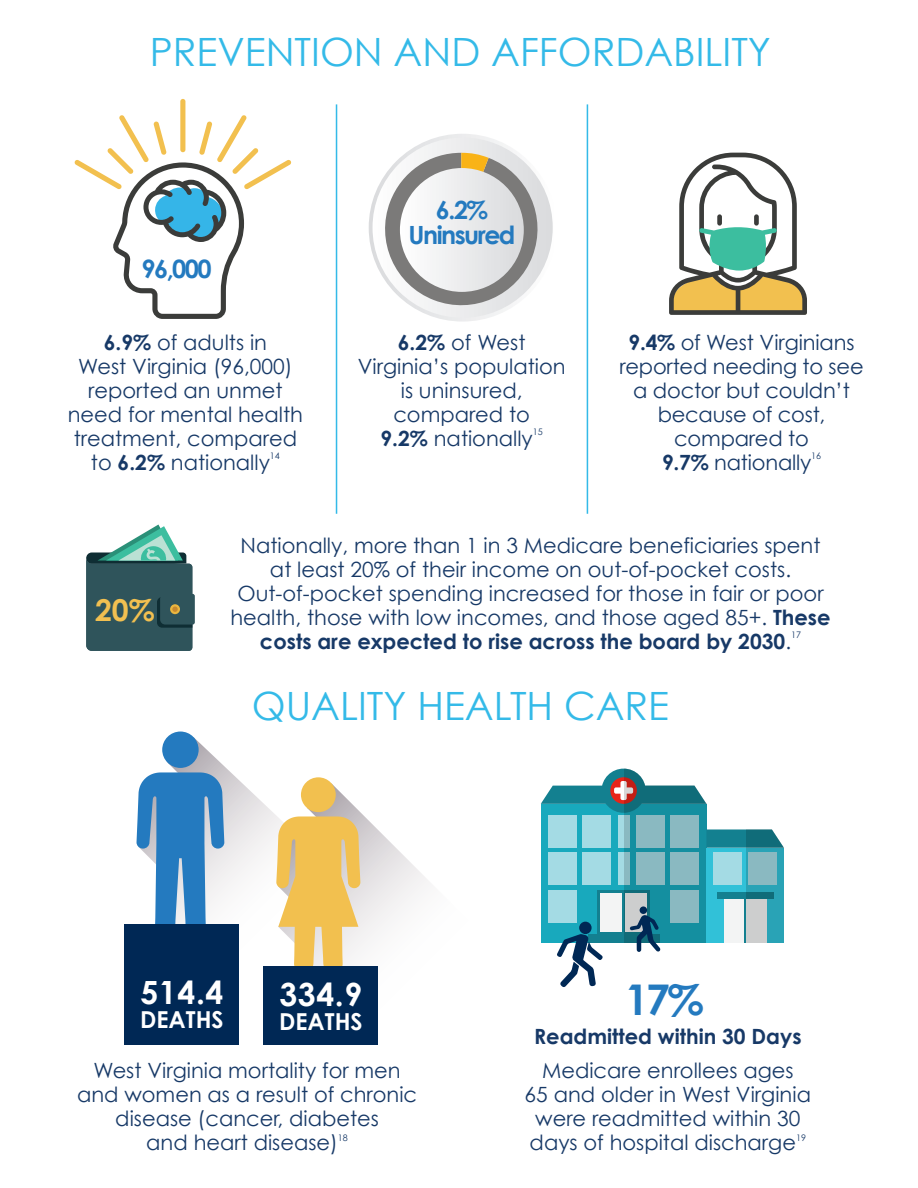
<style>
.page{position:relative;width:918px;height:1188px;background:#fff}
.page>*{position:absolute;margin:0;border:0;box-sizing:border-box;transform-origin:0 0}
.t1{font:700 42.3px "Century Gothic";color:#247abf}
.t2{font:39px "Century Gothic";color:#34bae8}
.t3{font:700 31.95px "Century Gothic";letter-spacing:.02em;color:#fff}
.t4{font:700 30.15px "Century Gothic";color:#f2c04f}
.t5{font:700 25.35px "Century Gothic";color:#247abf}
.t6{font:700 25.05px/24.5px "Century Gothic";letter-spacing:-.06em;color:#247abf;text-align:center}
.t7{font:700 23.4px "Century Gothic";color:#fff}
.t8{font:21px/24px "Century Gothic";color:#173967;text-align:center}
.t9{font:700 21px "Century Gothic";color:#173967}
.t10{font:9px "Century Gothic";color:#173967}
.s1{font-weight:700}
</style>
<div class="page">
<div style="left:180px;top:99px;width:5px;height:53px;background:#f2c04f;border-radius:3px"></div>
<svg style="left:74px;top:115px;width:217px;height:204px"></svg>
<hr style="left:336px;top:104px;width:1px;height:410px;background:#34bae8">
<hr style="left:587px;top:104px;width:1px;height:410px;background:#34bae8">
<svg style="left:541px;top:804px;width:165px;height:139px;background:#1d9eb0"></svg>
<div style="left:548px;top:890px;width:28px;height:32px;background:#a4dbe4"></div>
<div style="left:597px;top:890px;width:53px;height:44px;background:linear-gradient(to right,#148697,#0f6773)"></div>
<div style="left:601px;top:893px;width:21px;height:38px;background:#f3f4f4"></div>
<div style="left:625px;top:893px;width:22px;height:38px;background:#cdcece"></div>
<div style="left:671px;top:890px;width:28px;height:32px;background:#8ab9c1"></div>
<div style="left:548px;top:853px;width:28px;height:32px;background:#a4dbe4"></div>
<div style="left:583px;top:853px;width:28px;height:32px;background:#a4dbe4"></div>
<div style="left:636px;top:853px;width:29px;height:32px;background:#8ab9c1"></div>
<svg style="left:618px;top:853px;width:12px;height:32px"></svg>
<div style="left:671px;top:853px;width:28px;height:32px;background:#8ab9c1"></div>
<div style="left:548px;top:816px;width:28px;height:32px;background:#a4dbe4"></div>
<div style="left:583px;top:816px;width:28px;height:32px;background:#a4dbe4"></div>
<div style="left:636px;top:816px;width:29px;height:32px;background:#8ab9c1"></div>
<svg style="left:618px;top:816px;width:12px;height:32px"></svg>
<div style="left:671px;top:816px;width:28px;height:32px;background:#8ab9c1"></div>
<svg style="left:603px;top:934px;width:27px;height:9px"></svg>
<svg style="left:602px;top:769px;width:44px;height:44px"></svg>
<svg style="left:541px;top:786px;width:165px;height:18px;background:#25818e"></svg>
<svg style="left:610px;top:777px;width:27px;height:27px"></svg>
<svg style="left:621px;top:781px;width:6px;height:19px"></svg>
<svg style="left:614px;top:787px;width:19px;height:7px"></svg>
<svg style="left:706px;top:848px;width:78px;height:95px;background:#31b2c7"></svg>
<svg style="left:724px;top:899px;width:42px;height:44px"></svg>
<svg style="left:717px;top:893px;width:56px;height:6px"></svg>
<hr style="left:745px;top:894px;width:1px;height:49px;background:#138090">
<div style="left:714px;top:853px;width:28px;height:32px;background:#a4dbe4"></div>
<div style="left:748px;top:853px;width:29px;height:32px;background:#8ab9c1"></div>
<svg style="left:706px;top:829px;width:78px;height:19px"></svg>
<div style="left:579px;top:922px;width:13px;height:12px;background:#002855;border-radius:50%"></div>
<svg style="left:557px;top:934px;width:46px;height:53px"></svg>
<svg style="left:630px;top:914px;width:31px;height:38px"></svg>
<div style="left:640px;top:906px;width:7px;height:8px;background:#002855;border-radius:50%"></div>
<svg style="left:86px;top:525px;width:109px;height:126px"></svg>
<svg style="left:669px;top:153px;width:138px;height:162px"></svg>
<svg style="left:224px;top:766px;width:52px;height:252px"></svg>
<svg style="left:137px;top:732px;width:87px;height:193px"></svg>
<svg style="left:360px;top:812px;width:68px;height:136px"></svg>
<svg style="left:276px;top:777px;width:84px;height:189px"></svg>
<div style="left:125px;top:925px;width:114px;height:120px;background:#002855"></div>
<div style="left:264px;top:966px;width:114px;height:79px;background:#002855"></div>
<svg style="left:368px;top:134px;width:185px;height:188px"></svg>
<div style="left:400px;top:168px;width:124px;height:124px;background:linear-gradient(to right,#fff,#d7d9db);border-radius:62px"></div>
<h2 class="t2" style="left:150px;top:24px;width:623px">PREVENTION AND AFFORDABILITY</h2>
<p class="t5" style="left:141px;top:250px;width:72px">96,000</p>
<p class="t8" style="left:68px;top:330px;width:237px"><span class="s1">6.9%</span> of adults in<br>West Virginia (96,000) reported an unmet need for mental health treatment, compared to <span class="s1">6.2%</span> nationally</p>
<p class="t10" style="left:270px;top:450px;width:11px">14</p>
<p class="t6" style="left:409px;top:197px;width:108px">6.2%<br>Uninsured</p>
<p class="t8" style="left:358px;top:330px;width:210px"><span class="s1">6.2%</span> of West<br>Virginia’s population is uninsured, compared to<br><span class="s1">9.2%</span> nationally</p>
<p class="t10" style="left:533px;top:426px;width:11px">15</p>
<p class="t8" style="left:619px;top:330px;width:246px"><span class="s1">9.4%</span> of West Virginians reported needing to see a doctor but couldn’t because of cost, compared to<br><span class="s1">9.7%</span> nationally</p>
<p class="t10" style="left:811px;top:450px;width:11px">16</p>
<h3 class="t4" style="left:95px;top:587px;width:61px">20%</h3>
<p class="t8" style="left:231px;top:533px;width:602px">Nationally, more than 1 in 3 Medicare beneficiaries spent at least 20% of their income on out-of-pocket costs.<br>Out-of-pocket spending increased for those in fair or poor health, those with low incomes, and those aged 85+. <span class="s1">These costs are expected to rise across the board by 2030</span>.</p>
<p class="t10" style="left:791px;top:629px;width:11px">17</p>
<h2 class="t2" style="left:252px;top:678px;width:419px">QUALITY HEALTH CARE</h2>
<h3 class="t3" style="left:140px;top:968px;width:85px">514.4</h3>
<p class="t7" style="left:140px;top:1002px;width:85px">DEATHS</p>
<h3 class="t3" style="left:279px;top:970px;width:85px">334.9</h3>
<p class="t7" style="left:279px;top:1003px;width:85px">DEATHS</p>
<h1 class="t1" style="left:625px;top:967px;width:80px">17%</h1>
<p class="t9" style="left:534px;top:1020px;width:269px">Readmitted within 30 Days</p>
<p class="t8" style="left:77px;top:1058px;width:342px">West Virginia mortality for men and women as a result of chronic disease (cancer, diabetes<br>and heart disease)</p>
<p class="t10" style="left:338px;top:1131px;width:11px">18</p>
<p class="t8" style="left:525px;top:1058px;width:288px">Medicare enrollees ages<br>65 and older in West Virginia were readmitted within 30 days of hospital discharge</p>
<p class="t10" style="left:796px;top:1131px;width:11px">19</p>
</div>
